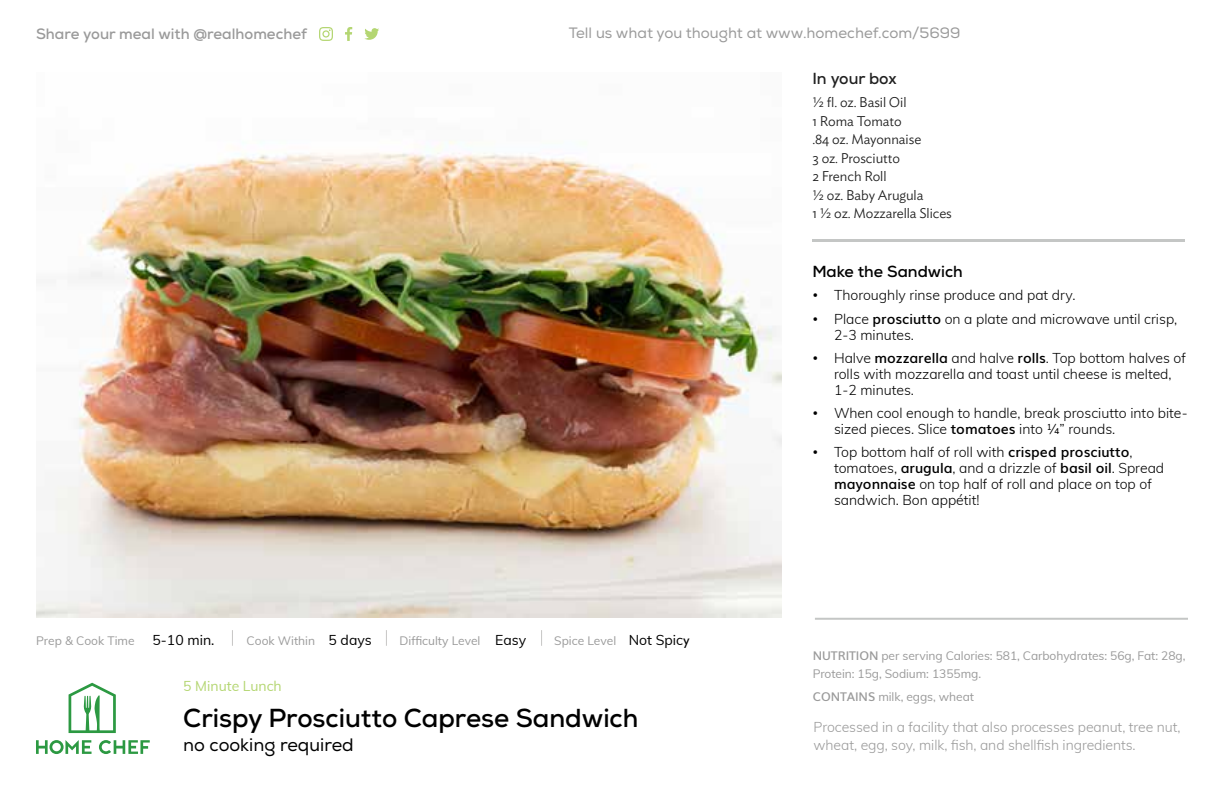
<style>
.page{position:relative;width:1224px;height:792px;background:#fff}
.page>*{position:absolute;margin:0;border:0;box-sizing:border-box;transform-origin:0 0}
.t1{font:700 26px "Nexa";color:#000}
.t2{font:18px "Nexa";color:#000}
.t3{font:700 16px "Nexa";color:#000}
.t4{font:15px "Nexa";color:#9a9a9a}
.t5{font:700 15px "Nexa";color:#9a9a9a}
.t6{font:300 14px/16px "Muli";color:#000}
.t7{font:300 14px/18.6px "Ideal Sans";letter-spacing:-.005em;color:#000}
.t8{font:300 14px/18px "Muli";letter-spacing:-.005em;color:#9a9a9a}
.t9{font:14px "Muli";color:#b4d672}
.t10{font:14px "Muli";color:#000}
.t11{font:12px/18px "Muli";letter-spacing:-.005em;color:#9a9a9a}
.s1{font-size:14px;color:#000}
.s2{font-family:"Ideal Sans";font-size:14px;color:#000}
.s3{font-family:"Ideal Sans"}
.s4{font-weight:600}
</style>
<div class="page">
<img style="left:36px;top:140px;width:746px;height:478px">
<svg style="left:36px;top:740px;width:114px;height:14px"></svg>
<svg style="left:69px;top:683px;width:47px;height:50px"></svg>
<svg style="left:232px;top:630px;width:1px;height:16px"></svg>
<svg style="left:386px;top:630px;width:1px;height:16px"></svg>
<svg style="left:541px;top:630px;width:1px;height:16px"></svg>
<hr style="left:815px;top:618px;width:373px;height:2px;background:#c4c6c5">
<hr style="left:812px;top:240px;width:373px;height:2px;background:#c4c6c5">
<svg style="left:345px;top:27px;width:7px;height:14px"></svg>
<svg style="left:319px;top:27px;width:14px;height:14px"></svg>
<svg style="left:364px;top:28px;width:15px;height:12px"></svg>
<p class="t5" style="left:36px;top:24px;width:272px">Share your meal with @realhomechef</p>
<p class="t4" style="left:569px;top:24px;width:393px">Tell us what you thought at www.homechef.com/5699</p>
<p class="t3" style="left:812px;top:68px;width:86px">In your box</p>
<p class="t7" style="left:812px;top:92px;width:141px">½ fl. oz. Basil Oil<br>1 Roma Tomato<br>.84 oz. Mayonnaise<br>3 oz. Prosciutto<br>2 French Roll<br>½ oz. Baby Arugula<br>1 ½ oz. Mozzarella Slices</p>
<p class="t11" style="left:36px;top:631px;width:100px">Prep &amp; Cook Time</p>
<p class="t10" style="left:153px;top:630px;width:63px">5-10 min.</p>
<p class="t11" style="left:247px;top:631px;width:127px">Cook Within <span class="s1">5 days</span></p>
<p class="t11" style="left:400px;top:631px;width:128px">Difficulty Level <span class="s1">Easy</span></p>
<p class="t11" style="left:554px;top:631px;width:137px">Spice Level <span class="s1">Not Spic</span><span class="s2">y</span></p>
<p class="t9" style="left:183px;top:676px;width:100px">5 Minute Lunch</p>
<h1 class="t1" style="left:183px;top:701px;width:457px">Crispy Prosciutto Caprese Sandwich</h1>
<p class="t2" style="left:183px;top:734px;width:172px">no cooking required</p>
<p class="t3" style="left:812px;top:261px;width:152px">Make the Sandwich</p>
<p class="t6" style="left:812px;top:287px;width:265px"><span class="s3">•</span> Thoroughly rinse produce and pat dry.</p>
<p class="t6" style="left:834px;top:310px;width:345px;text-indent:-22px"><span class="s3">•</span> Place <span class="s4">prosciutto</span> on a plate and microwave until crisp,<br>2-3 minutes.</p>
<p class="t6" style="left:834px;top:349px;width:354px;text-indent:-22px"><span class="s3">•</span> Halve <span class="s4">mozzarella</span> and halve <span class="s4">rolls</span>. Top bottom halves of rolls with mozzarella and toast until cheese is melted,<br>1-2 minutes.</p>
<p class="t6" style="left:834px;top:404px;width:355px;text-indent:-22px"><span class="s3">•</span> When cool enough to handle, break prosciutto into bite&shy;sized pieces. Slice <span class="s4">tomatoes</span> into ¼” rounds.</p>
<p class="t6" style="left:834px;top:443px;width:332px;text-indent:-22px"><span class="s3">•</span> Top bottom half of roll with <span class="s4">crisped prosciutto</span>, tomatoes, <span class="s4">arugula</span>, and a drizzle of <span class="s4">basil oil</span>. Spread <span class="s4">mayonnaise</span> on top half of roll and place on top of sandwich. Bon appétit!</p>
<p class="t11" style="left:813px;top:646px;width:374px"><span class="s4">NUTRITION</span> per serving Calories: 581, Carbohydrates: 56g, Fat: 28g,<br>Protein: 15g, Sodium: 1355mg.</p>
<p class="t11" style="left:813px;top:687px;width:163px"><span class="s4">CONTAINS</span> milk, eggs, wheat</p>
<p class="t8" style="left:814px;top:718px;width:369px">Processed in a facility that also processes peanut, tree nut, wheat, egg, soy, milk, fish, and shellfish ingredients.</p>
</div>
